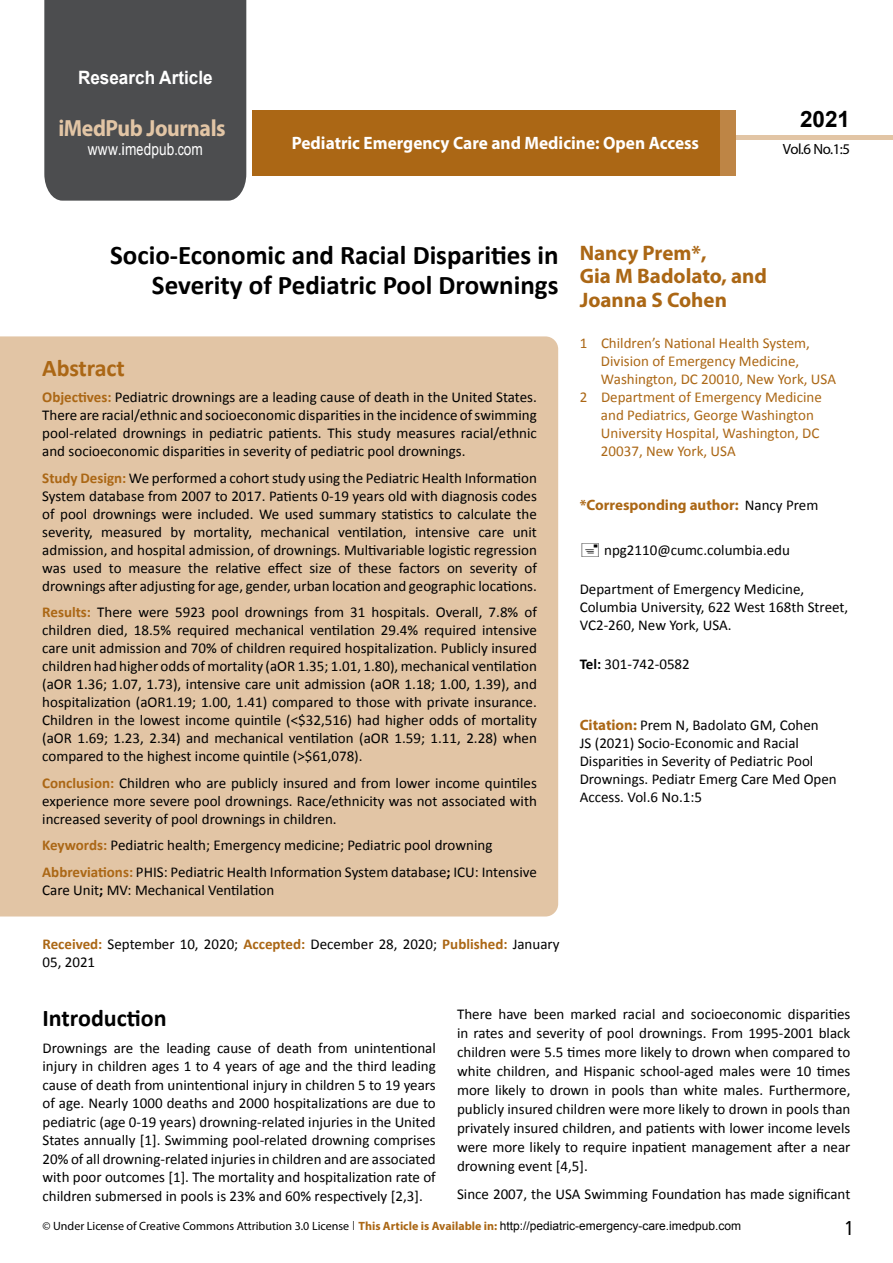
<style>
.page{position:relative;width:893px;height:1263px;background:#fff}
.page>*{position:absolute;margin:0;border:0;box-sizing:border-box;transform-origin:0 0}
.t1{font:700 27px/29.7px "Calibri";color:#000;text-align:right}
.t2{font:25.5px "Tunga";color:#000}
.t3{font:700 24px "Calibri";color:#000}
.t4{font:700 24px "Calibri";letter-spacing:-.005em;color:#ab6715}
.t5{font:700 23.4px "Myriad Pro";letter-spacing:-.02em;color:#e2c5a5;scale:.93 1}
.t6{font:700 22.5px "Arial";color:#000}
.t7{font:700 21px/23.4px "Myriad Pro";color:#ab6715}
.t8{font:700 18.45px "Arial";color:#fff;scale:.93 1}
.t9{font:700 18px "Myriad Pro";color:#fff;scale:.96 1}
.t10{font:16.5px "Arial";letter-spacing:.01em;color:#fff;scale:.83 1}
.t11{font:15px/18px "Calibri";color:#000;text-align:justify}
.t12{font:15px "Calibri";color:#ab6715}
.t13{font:700 15px "Myriad Pro";color:#ab6715}
.t14{font:14.85px "Myriad Pro";color:#000}
.t15{font:12px "Myriad Pro";color:#000}
.s1{font-family:"Calibri"}
.s2{font-weight:700;color:#ab6715}
.s3{font-weight:700}
.s4{font-family:"Calibri";font-weight:400;color:#000}
.s5{font-family:"Myriad Pro";font-weight:700;color:#ab6715}
.s6{font-family:"Tunga"}
.s7{font-family:"Arial"}
</style>
<div class="page">
<div style="left:44px;top:0;width:202px;height:201px;background:#4c4d4f"></div>
<div style="left:736px;top:135px;width:157px;height:5px;background:#e2c5a5"></div>
<div style="left:252px;top:110px;width:469px;height:66px;background:#ab6715"></div>
<div style="left:720px;top:110px;width:16px;height:66px;background:#be8545"></div>
<div style="left:0;top:336px;width:558px;height:580px;background:#e2c5a5"></div>
<p class="t8" style="left:78px;top:65px;width:146px">Research Article</p>
<h3 class="t5" style="left:58px;top:113px;width:181px">iMedPub Journals</h3>
<p class="t10" style="left:88px;top:139px;width:140px">www<span class="s1">.</span>imedpub<span class="s1">.</span>com</p>
<p class="t9" style="left:292px;top:132px;width:426px">Pediatric Emergency Care and Medicine: Open Access</p>
<h3 class="t6" style="left:800px;top:104px;width:52px">2021</h3>
<p class="t14" style="left:783px;top:140px;width:69px">Vol.6 No.1:5</p>
<h1 class="t1" style="left:110px;top:240px;width:450px">Socio-Economic and Racial Disparities in<br>Severity of Pediatric Pool Drownings</h1>
<h3 class="t4" style="left:42px;top:352px;width:84px">Abstract</h3>
<p class="t11" style="left:42px;top:388px;width:496px"><span class="s2">Objectives:</span> Pediatric drownings are a leading cause of death in the United States.<br>There are racial/ethnic and socioeconomic disparities in the incidence ofswimming pool-related drownings in pediatric patients. This study measures racial/ethnic and socioeconomic disparities in severity of pediatric pool drownings.</p>
<p class="t11" style="left:42px;top:469px;width:496px"><span class="s2">Study Design:</span> We performed a cohort study using the Pediatric Health Information System database from 2007 to 2017. Patients 0-19 years old with diagnosis codes of pool drownings were included. We used summary statistics to calculate the severity, measured by mortality, mechanical ventilation, intensive care unit admission, and hospital admission, of drownings. Multivariable logistic regression was used to measure the relative effect size of these factors on severity of drownings after adjusting for age, gender, urban location and geographic locations.</p>
<p class="t11" style="left:42px;top:603px;width:496px"><span class="s2">Results:</span> There were 5923 pool drownings from 31 hospitals. Overall, 7.8% of children died, 18.5% required mechanical ventilation 29.4% required intensive care unit admission and 70% of children required hospitalization. Publicly insured children had higher odds of mortality (aOR 1.35; 1.01, 1.80), mechanical ventilation (aOR 1.36; 1.07, 1.73), intensive care unit admission (aOR 1.18; 1.00, 1.39), and hospitalization (aOR1.19; 1.00, 1.41) compared to those with private insurance.<br>Children in the lowest income quintile (&lt;$32,516) had higher odds of mortality (aOR 1.69; 1.23, 2.34) and mechanical ventilation (aOR 1.59; 1.11, 2.28) when compared to the highest income quintile (&gt;$61,078).</p>
<p class="t11" style="left:42px;top:774px;width:496px"><span class="s2">Conclusion:</span> Children who are publicly insured and from lower income quintiles experience more severe pool drownings. Race/ethnicity was not associated with increased severity of pool drownings in children.</p>
<p class="t11" style="left:42px;top:832px;width:496px;line-height:26.5px"><span class="s2">Keywords:</span> Pediatric health; Emergency medicine; Pediatric pool drowning<br><span class="s2">Abbreviations:</span> PHIS: Pediatric Health Information System database<span class="s3">;</span> ICU: Intensive</p>
<p class="t11" style="left:42px;top:881px;width:233px">Care Unit<span class="s3">;</span> MV: Mechanical Ventilation</p>
<p class="t11" style="left:42px;top:935px;width:519px"><span class="s2">Received:</span> September 10, 2020; <span class="s2">Accepted:</span> December 28, 2020; <span class="s2">Published:</span> January<br>05, 2021</p>
<h3 class="t7" style="left:580px;top:240px;width:189px">Nancy Prem*,<br>Gia M Badolato, and<br>Joanna S Cohen</h3>
<p class="t12" style="left:580px;top:334px;width:232px">1 Children’s National Health System,</p>
<p class="t12" style="left:601px;top:352px;width:200px">Division of Emergency Medicine,</p>
<p class="t12" style="left:601px;top:370px;width:237px">Washington, DC 20010, New York, USA</p>
<p class="t12" style="left:580px;top:388px;width:244px">2 Department of Emergency Medicine</p>
<p class="t12" style="left:601px;top:406px;width:214px">and Pediatrics, George Washington</p>
<p class="t12" style="left:601px;top:424px;width:220px">University Hospital, Washington, DC</p>
<p class="t12" style="left:601px;top:442px;width:136px">20037, New York, USA</p>
<p class="t13" style="left:580px;top:495px;width:240px">*Corresponding author: <span class="s4">Nancy Prem</span></p>
<p class="t11" style="left:604px;top:541px;width:187px">npg2110@cumc.columbia.edu</p>
<p class="t11" style="left:580px;top:580px;width:270px;text-align:left">Department of Emergency Medicine,<br>Columbia University, 622 West 168th Street,<br>VC2-260, New York, USA.</p>
<p class="t11" style="left:580px;top:655px;width:112px"><span class="s3">Tel:</span> 301-742-0582</p>
<p class="t11" style="left:580px;top:716px;width:259px;text-align:left"><span class="s5">Citation:</span> Prem N, Badolato GM, Cohen<br>JS (2021) Socio-Economic and Racial Disparities in Severity of Pediatric Pool Drownings. Pediatr Emerg Care Med Open Access. Vol.6 No.1:5</p>
<h3 class="t3" style="left:43px;top:1003px;width:126px">Introduction</h3>
<p class="t11" style="left:42px;top:1039px;width:395px;line-height:18.5px">Drownings are the leading cause of death from unintentional injury in children ages 1 to 4 years of age and the third leading cause of death from unintentional injury in children 5 to 19 years of age. Nearly 1000 deaths and 2000 hospitalizations are due to pediatric (age 0-19 years) drowning-related injuries in the United States annually [1]. Swimming pool-related drowning comprises 20% of all drowning-related injuries in children and are associated with poor outcomes [1]. The mortality and hospitalization rate of children submersed in pools is 23% and 60% respectively [2,3].</p>
<p class="t11" style="left:457px;top:1005px;width:395px;line-height:18.9px">There have been marked racial and socioeconomic disparities in rates and severity of pool drownings. From 1995-2001 black children were 5.5 times more likely to drown when compared to white children, and Hispanic school-aged males were 10 times more likely to drown in pools than white males. Furthermore, publicly insured children were more likely to drown in pools than privately insured children, and patients with lower income levels were more likely to require inpatient management after a near drowning event [4,5].</p>
<p class="t11" style="left:457px;top:1185px;width:395px">Since 2007, the USA Swimming Foundation has made significant</p>
<p class="t15" style="left:43px;top:1218px;width:700px">© Under License of Creative Commons Attribution 3.0 License <span class="s6">|</span> <span class="s2">This Article is Available in:</span> <span class="s7">http://pediatric-emergency-care.imedpub.com</span></p>
<h2 class="t2" style="left:845px;top:1211px;width:9px">1</h2>
</div>
